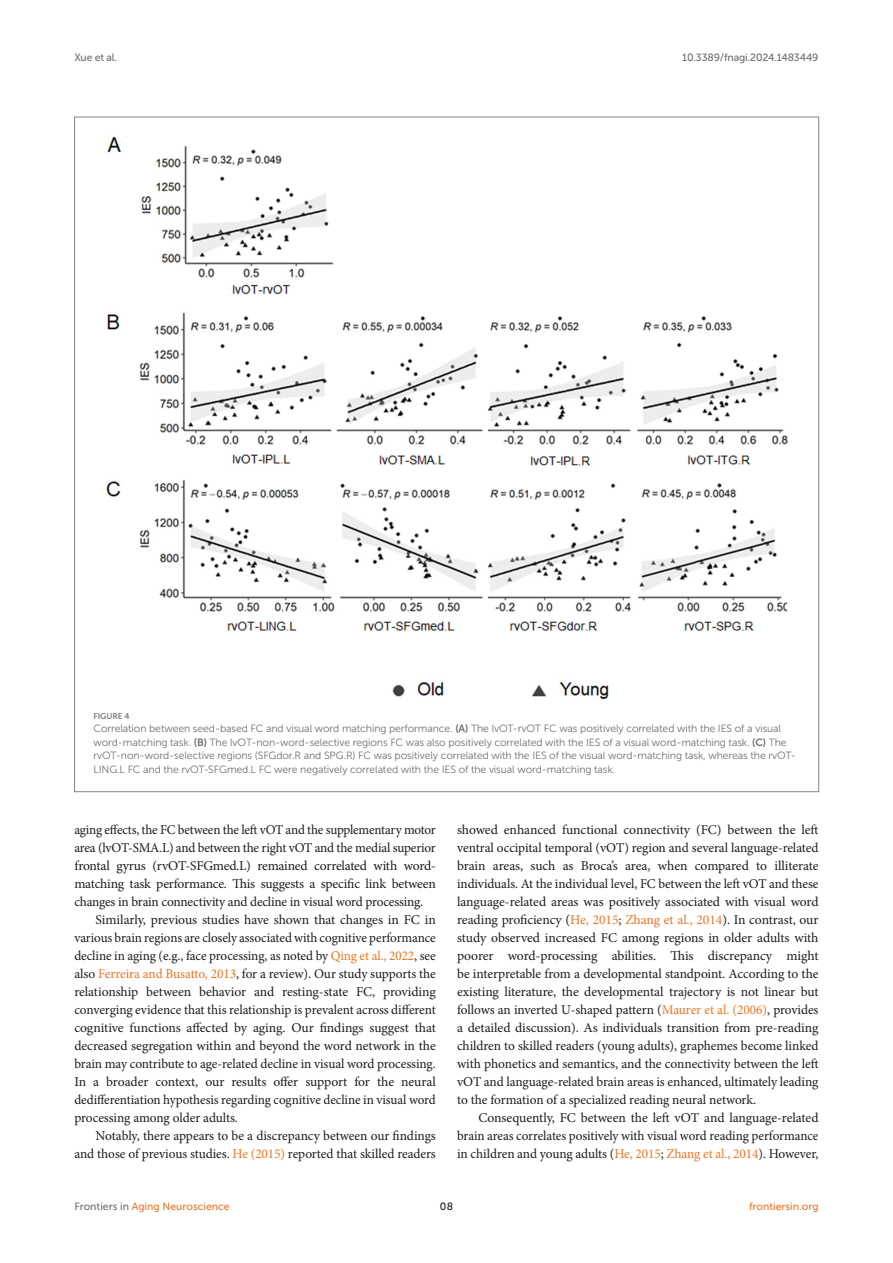
<style>
.page{position:relative;width:893px;height:1263px;background:#fff}
.page>*{position:absolute;margin:0;border:0;box-sizing:border-box;transform-origin:0 0}
.TEXT{font:13.5px/18px "Minion Pro";letter-spacing:-.01em;color:#1b1c1b;text-align:justify}
.FIG_LEG{font:10.5px/13.5px "Museo Sans 300";letter-spacing:-.01em;color:#706f70}
.t1{font:10.5px "Museo Sans 500";color:#e87626}
.t2{font:10.5px "Museo Sans 500";letter-spacing:-.015em;color:#706f70}
.t3{font:10.5px "Museo Sans 500";color:#1b1c1b}
.FIG_HD{font:8.25px "Museo Sans 700";letter-spacing:-.01em;color:#7e7f7f}
.s1{font-family:"Museo Sans 700"}
.s2{color:#e87626}
.s3{color:#706f70}
</style>
<div class="page">
<img style="left:106px;top:137px;width:682px;height:562px">
<p class="t2" style="left:74px;top:51px;width:44px">Xue et al.</p>
<p class="t2" style="left:682px;top:51px;width:138px">10.3389/fnagi.2024.1483449</p>
<p class="FIG_HD" style="left:94px;top:711px;width:37px">FIGURE 4</p>
<p class="FIG_LEG" style="left:94px;top:722px;width:704px">Correlation between seed-based FC and visual word matching performance. <span class="s1">(A)</span> The lvOT-rvOT FC was positively correlated with the IES of a visual word-matching task. <span class="s1">(B)</span> The lvOT-non-word-selective regions FC was also positively correlated with the IES of a visual word-matching task. <span class="s1">(C)</span> The rvOT-non-word-selective regions (SFGdor.R and SPG.R) FC was positively correlated with the IES of the visual word-matching task, whereas the rvOT-LING.L FC and the rvOT-SFGmed.L FC were negatively correlated with the IES of the visual word-matching task.</p>
<p class="TEXT" style="left:74px;top:821px;width:363px">aging effects, the FC between the left vOT and the supplementary motor area (lvOT-SMA.L) and between the right vOT and the medial superior frontal gyrus (rvOT-SFGmed.L) remained correlated with word&shy;matching task performance. This suggests a specific link between changes in brain connectivity and decline in visual word processing.</p>
<p class="TEXT" style="left:74px;top:911px;width:363px;text-indent:21px">Similarly, previous studies have shown that changes in FC in various brain regions are closely associated with cognitive performance decline in aging (e.g., face processing, as noted by <span class="s2">Qing et al., 2022</span>, see also <span class="s2">Ferreira and Busatto, 2013</span>, for a review). Our study supports the relationship between behavior and resting-state FC, providing converging evidence that this relationship is prevalent across different cognitive functions affected by aging. Our findings suggest that decreased segregation within and beyond the word network in the brain may contribute to age-related decline in visual word processing.<br>In a broader context, our results offer support for the neural dedifferentiation hypothesis regarding cognitive decline in visual word processing among older adults.</p>
<p class="TEXT" style="left:74px;top:1127px;width:363px;text-align:right">Notably, there appears to be a discrepancy between our findings and those of previous studies. <span class="s2">He (2015)</span> reported that skilled readers</p>
<p class="TEXT" style="left:457px;top:821px;width:363px">showed enhanced functional connectivity (FC) between the left ventral occipital temporal (vOT) region and several language-related brain areas, such as Broca’s area, when compared to illiterate individuals. At the individual level, FC between the left vOT and these language-related areas was positively associated with visual word reading proficiency (<span class="s2">He, 2015</span>; <span class="s2">Zhang et al., 2014</span>). In contrast, our study observed increased FC among regions in older adults with poorer word-processing abilities. This discrepancy might be interpretable from a developmental standpoint. According to the existing literature, the developmental trajectory is not linear but follows an inverted U-shaped pattern (<span class="s2">Maurer et al. (2006)</span>, provides a detailed discussion). As individuals transition from pre-reading children to skilled readers (young adults), graphemes become linked with phonetics and semantics, and the connectivity between the left vOT and language-related brain areas is enhanced, ultimately leading to the formation of a specialized reading neural network.</p>
<p class="TEXT" style="left:457px;top:1109px;width:363px;text-indent:21px">Consequently, FC between the left vOT and language-related brain areas correlates positively with visual word reading performance in children and young adults (<span class="s2">He, 2015</span>; <span class="s2">Zhang et al., 2014</span>). However,</p>
<p class="t1" style="left:74px;top:1200px;width:157px"><span class="s3">Frontiers in</span> Aging Neuroscience</p>
<p class="t3" style="left:440px;top:1200px;width:15px">08</p>
<p class="t1" style="left:749px;top:1200px;width:71px">frontiersin.org</p>
</div>
